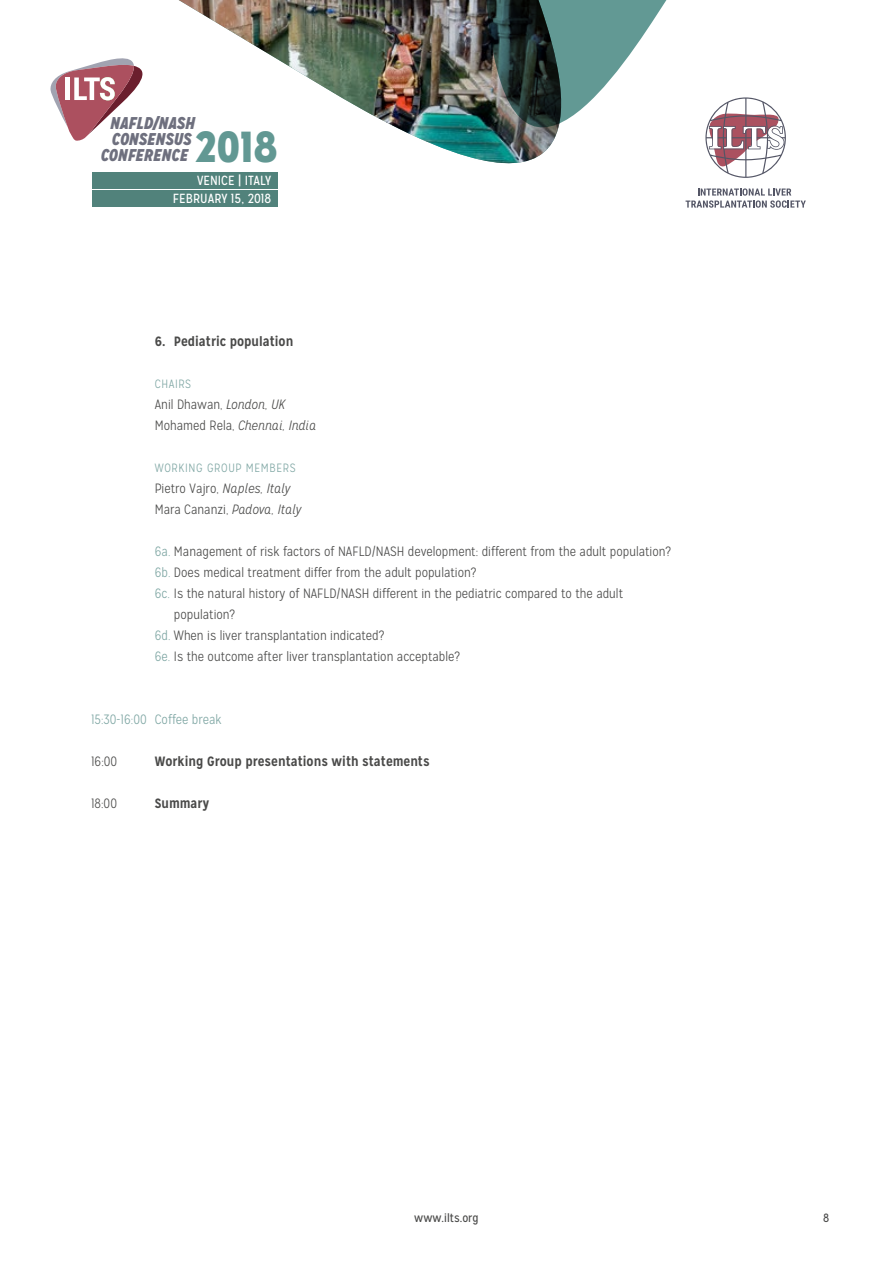
<style>
.page{position:relative;width:893px;height:1263px;background:#fff}
.page>*{position:absolute;margin:0;border:0;box-sizing:border-box;transform-origin:0 0}
.t1{font:900 43.35px "Mission Gothic";color:#629893}
.t2{font:italic 900 17.1px/16.2px "Mission Gothic";color:#545667;text-align:center}
.t3{font:300 13.5px/21px "Mission Gothic";color:#4a4a49}
.t4{font:700 13.5px "Mission Gothic";color:#4a4a49}
.t5{font:300 13.5px "Mission Gothic";color:#7ea6a3}
.t6{font:13.2px/17.9px "Mission Gothic";color:#fff;text-align:right}
.t7{font:300 12px "Mission Gothic";letter-spacing:.05em;color:#7ea6a3}
.t8{font:12px "Mission Gothic";color:#4a4a49}
.s1{font-style:italic}
.s2{color:#7ea6a3}
</style>
<div class="page">
<svg style="left:731px;top:101px;width:55px;height:77px"></svg>
<svg style="left:686px;top:188px;width:120px;height:20px"></svg>
<svg style="left:641px;top:0;width:121px;height:175px"></svg>
<svg style="left:50px;top:0;width:591px;height:207px"></svg>
<img style="left:176px;top:0;width:387px;height:185px">
<p class="t2" style="left:101px;top:115px;width:96px">NAFLD/NASH<br>CONSENSUS<br>CONFERENCE</p>
<h1 class="t1" style="left:195px;top:118px;width:84px">2018</h1>
<p class="t6" style="left:173px;top:172px;width:100px">VENICE | ITALY<br>FEBRUARY 15, 2018</p>
<p class="t4" style="left:155px;top:332px;width:140px">6. Pediatric population</p>
<p class="t7" style="left:155px;top:376px;width:38px">CHAIRS</p>
<p class="t3" style="left:155px;top:394px;width:163px">Anil Dhawan, <span class="s1">London, UK<br></span>Mohamed Rela, <span class="s1">Chennai, India</span></p>
<p class="t7" style="left:155px;top:460px;width:142px">WORKING GROUP MEMBERS</p>
<p class="t3" style="left:155px;top:478px;width:148px">Pietro Vajro, <span class="s1">Naples, Italy<br></span>Mara Cananzi, <span class="s1">Padova, Italy</span></p>
<p class="t3" style="left:155px;top:541px;width:518px"><span class="s2">6a.</span> Management of risk factors of NAFLD/NASH development: different from the adult population?</p>
<p class="t3" style="left:155px;top:562px;width:323px"><span class="s2">6b.</span> Does medical treatment differ from the adult population?</p>
<p class="t3" style="left:155px;top:583px;width:470px"><span class="s2">6c.</span> Is the natural history of NAFLD/NASH different in the pediatric compared to the adult</p>
<p class="t3" style="left:174px;top:604px;width:63px">population?</p>
<p class="t3" style="left:155px;top:625px;width:231px"><span class="s2">6d.</span> When is liver transplantation indicated?</p>
<p class="t3" style="left:155px;top:646px;width:307px"><span class="s2">6e.</span> Is the outcome after liver transplantation acceptable?</p>
<p class="t5" style="left:91px;top:711px;width:132px">15:30-16:00 Coffee break</p>
<p class="t3" style="left:91px;top:751px;width:28px">16:00</p>
<p class="t4" style="left:155px;top:752px;width:277px">Working Group presentations with statements</p>
<p class="t3" style="left:91px;top:793px;width:28px">18:00</p>
<p class="t4" style="left:155px;top:794px;width:56px">Summary</p>
<p class="t8" style="left:414px;top:1210px;width:66px">www.ilts.org</p>
<p class="t8" style="left:823px;top:1210px;width:8px">8</p>
</div>
